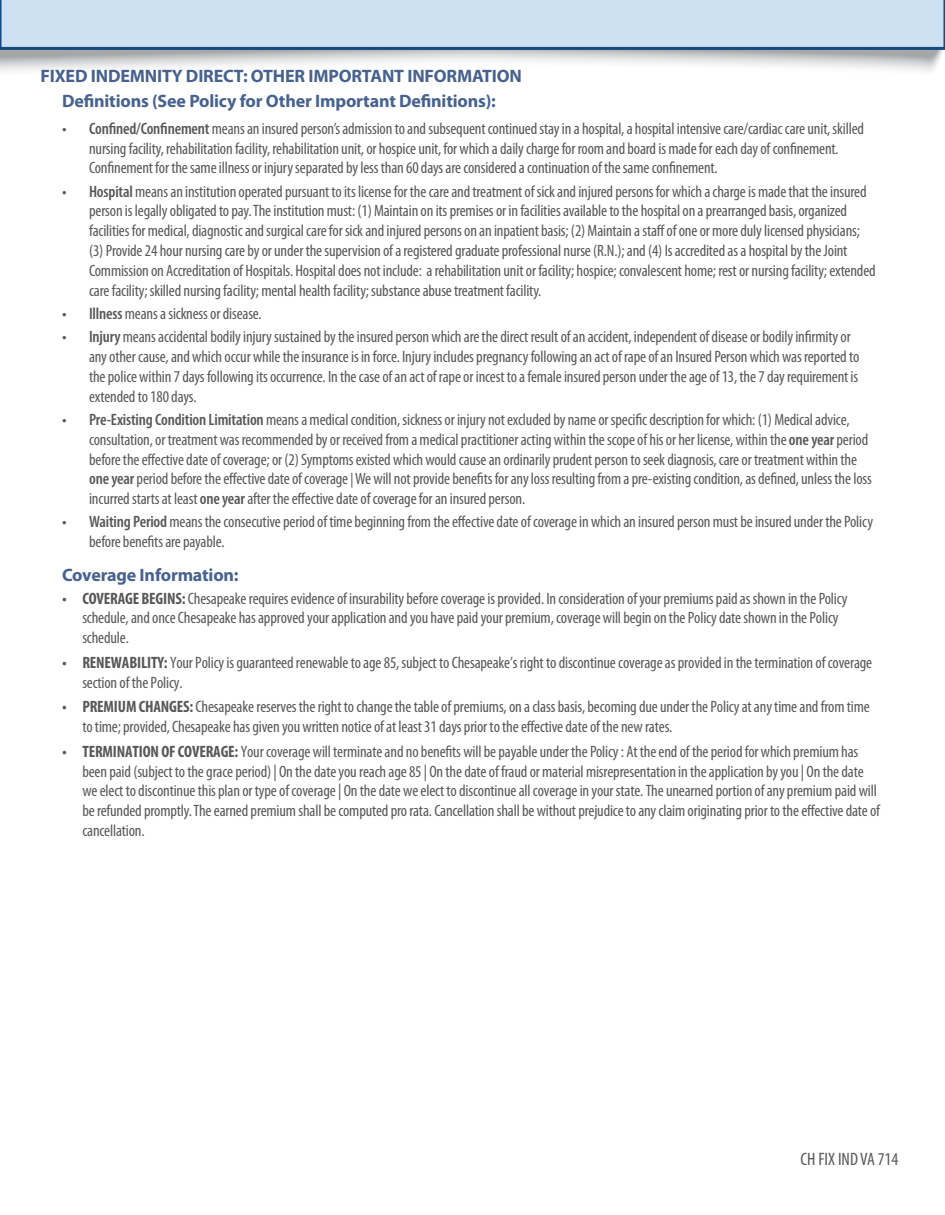
<style>
.page{position:relative;width:945px;height:1215px;background:#fff}
.page>*{position:absolute;margin:0;border:0;box-sizing:border-box;transform-origin:0 0}
.t1{font:700 18px "Myriad Pro";letter-spacing:-.01em;color:#47628e}
.t2{font:condensed 18px "Myriad Pro";color:#57585a}
.t3{font:condensed 16.5px/19.8px "Myriad Pro";letter-spacing:-.01em;color:#57585a}
.s1{font-weight:600}
.s2{font-size:15px}
.s3{font-weight:700}
</style>
<div class="page">
<svg style="left:0;top:50px;width:943px;height:22px"></svg>
<svg style="left:0;top:0;width:945px;height:50px;background:#c2d7eb"></svg>
<p class="t1" style="left:40px;top:64px;width:483px">FIXED INDEMNITY DIRECT: OTHER IMPORTANT INFORMATION</p>
<p class="t1" style="left:62px;top:89px;width:435px">Definitions (See Policy for Other Important Definitions):</p>
<p class="t3" style="left:89px;top:118px;width:777px;text-indent:-27px"><span class="s1">• Confined/Confinement</span> means an insured person’s admission to and subsequent continued stay in a hospital, a hospital intensive care/cardiac care unit, skilled nursing facility, rehabilitation facility, rehabilitation unit, or hospice unit, for which a daily charge for room and board is made for each day of confinement.<br>Confinement for the same illness or injury separated by less than 60 days are considered a continuation of the same confinement.</p>
<p class="t3" style="left:89px;top:181px;width:788px;text-indent:-27px"><span class="s1">• Hospital</span> means an institution operated pursuant to its license for the care and treatment of sick and injured persons for which a charge is made that the insured person is legally obligated to pay. The institution must: (1) Maintain on its premises or in facilities available to the hospital on a prearranged basis, organized facilities for medical, diagnostic and surgical care for sick and injured persons on an inpatient basis; (2) Maintain a staff of one or more duly licensed physicians; (3) Provide 24 hour nursing care by or under the supervision of a registered graduate professional nurse (R.N.); and (4) Is accredited as a hospital by the Joint Commission on Accreditation of Hospitals. Hospital does not include: a rehabilitation unit or facility; hospice; convalescent home; rest or nursing facility; extended care facility; skilled nursing facility; mental health facility; substance abuse treatment facility.</p>
<p class="t3" style="left:62px;top:303px;width:201px"><span class="s1">• Illness</span> means a sickness or disease.</p>
<p class="t3" style="left:89px;top:327px;width:772px;text-indent:-27px"><span class="s1">• Injury</span> means accidental bodily injury sustained by the insured person which are the direct result of an accident, independent of disease or bodily infirmity or any other cause, and which occur while the insurance is in force. Injury includes pregnancy following an act of rape of an Insured Person which was reported to the police within 7 days following its occurrence. In the case of an act of rape or incest to a female insured person under the age of 13, the 7 day requirement is extended to 180 days.</p>
<p class="t3" style="left:89px;top:409px;width:784px;text-indent:-27px"><span class="s1">• Pre-Existing Condition Limitation</span> means a medical condition, sickness or injury not excluded by name or specific description for which: (1) Medical advice, consultation, or treatment was recommended by or received from a medical practitioner acting within the scope of his or her license, within the <span class="s1">one year</span> period before the effective date of coverage; or (2) Symptoms existed which would cause an ordinarily prudent person to seek diagnosis, care or treatment within the <span class="s1">one year</span> period before the effective date of coverage <span class="s2">|</span> We will not provide benefits for any loss resulting from a pre-existing condition, as defined, unless the loss incurred starts at least <span class="s1">one year</span> after the effective date of coverage for an insured person.</p>
<p class="t3" style="left:89px;top:512px;width:785px;text-indent:-27px"><span class="s1">• Waiting Period</span> means the consecutive period of time beginning from the effective date of coverage in which an insured person must be insured under the Policy before benefits are payable.</p>
<p class="t1" style="left:62px;top:563px;width:178px">Coverage Information:</p>
<p class="t3" style="left:82px;top:588px;width:767px;text-indent:-20px"><span class="s3">• COVERAGE BEGINS:</span> Chesapeake requires evidence of insurability before coverage is provided. In consideration of your premiums paid as shown in the Policy schedule, and once Chesapeake has approved your application and you have paid your premium, coverage will begin on the Policy date shown in the Policy schedule.</p>
<p class="t3" style="left:82px;top:652px;width:791px;text-indent:-20px"><span class="s3">• RENEWABILITY:</span> Your Policy is guaranteed renewable to age 85, subject to Chesapeake’s right to discontinue coverage as provided in the termination of coverage section of the Policy.</p>
<p class="t3" style="left:82px;top:697px;width:789px;text-indent:-20px"><span class="s3">• PREMIUM CHANGES:</span> Chesapeake reserves the right to change the table of premiums, on a class basis, becoming due under the Policy at any time and from time to time; provided, Chesapeake has given you written notice of at least 31 days prior to the effective date of the new rates.</p>
<p class="t3" style="left:82px;top:741px;width:799px;text-indent:-20px"><span class="s3">• TERMINATION OF COVERAGE:</span> Your coverage will terminate and no benefits will be payable under the Policy : At the end of the period for which premium has been paid (subject to the grace period) | On the date you reach age 85 | On the date of fraud or material misrepresentation in the application by you | On the date we elect to discontinue this plan or type of coverage | On the date we elect to discontinue all coverage in your state. The unearned portion of any premium paid will be refunded promptly. The earned premium shall be computed pro rata. Cancellation shall be without prejudice to any claim originating prior to the effective date of cancellation.</p>
<p class="t2" style="left:801px;top:1149px;width:99px">CH FIX IND VA 714</p>
</div>
